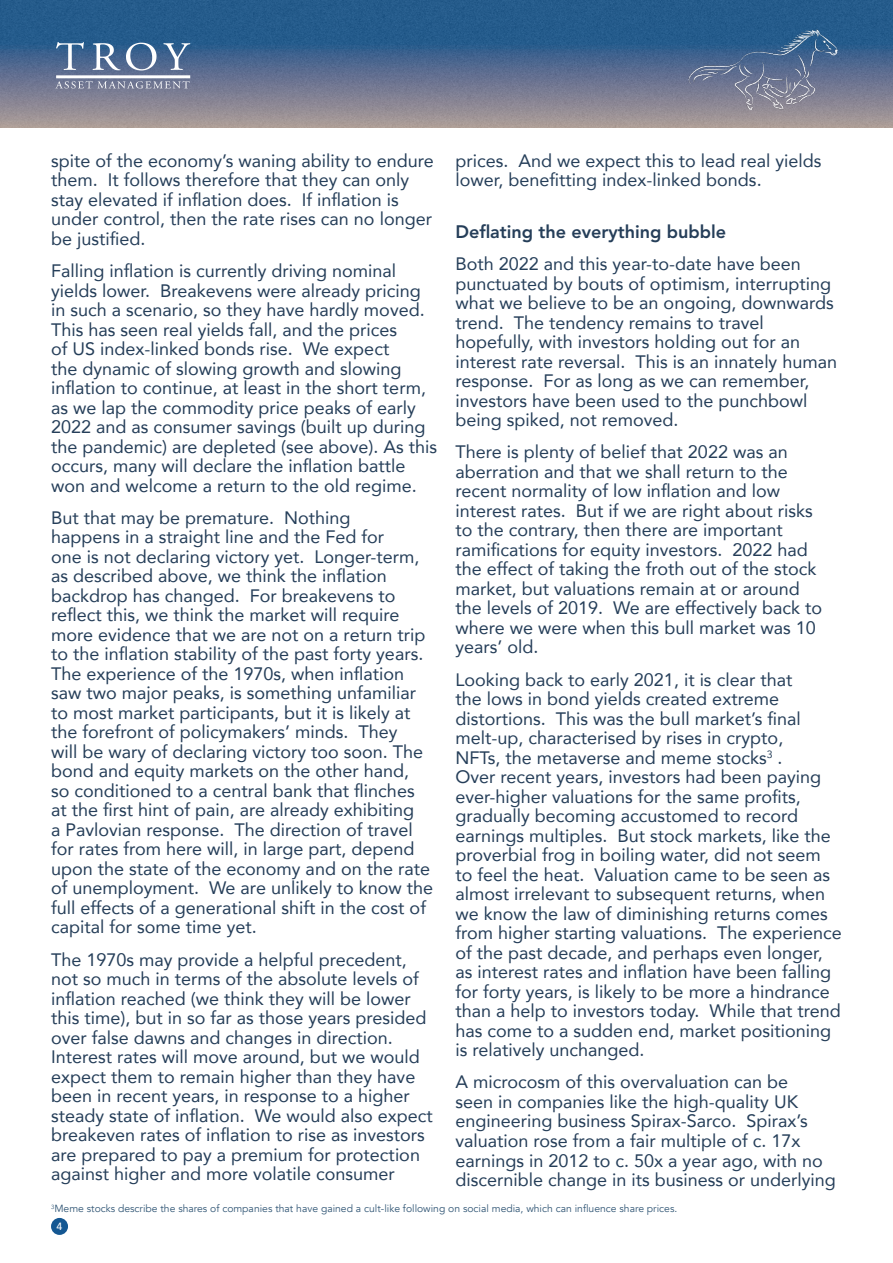
<style>
.page{position:relative;width:893px;height:1263px;background:#fff}
.page>*{position:absolute;margin:0;border:0;box-sizing:border-box;transform-origin:0 0}
.NL_copy{font:18px/19.5px "Avenir";color:#253e59}
.SubHeading_NL{font:800 18px "Avenir LT Std";color:#253e59}
.t1{font:500 10.5px "Avenir";color:#fff}
.Source_copy{font:10.35px "Avenir";color:#315675}
</style>
<div class="page">
<img style="left:0;top:0;width:893px;height:128px">
<img style="left:689px;top:30px;width:149px;height:80px">
<svg style="left:55px;top:42px;width:135px;height:47px;background:#7589a7"></svg>
<div style="left:51px;top:1218px;width:17px;height:17px;background:#145792;border-radius:50%"></div>
<p class="NL_copy" style="left:51px;top:150px;width:384px">spite of the economy’s waning ability to endure them. It follows therefore that they can only stay elevated if inflation does. If inflation is under control, then the rate rises can no longer be justified.</p>
<p class="NL_copy" style="left:51px;top:261px;width:388px">Falling inflation is currently driving nominal yields lower. Breakevens were already pricing in such a scenario, so they have hardly moved.<br>This has seen real yields fall, and the prices<br>of US index-linked bonds rise. We expect<br>the dynamic of slowing growth and slowing inflation to continue, at least in the short term, as we lap the commodity price peaks of early 2022 and as consumer savings (built up during the pandemic) are depleted (see above). As this occurs, many will declare the inflation battle won and welcome a return to the old regime.</p>
<p class="NL_copy" style="left:51px;top:507px;width:384px">But that may be premature. Nothing<br>happens in a straight line and the Fed for<br>one is not declaring victory yet. Longer-term, as described above, we think the inflation backdrop has changed. For breakevens to reflect this, we think the market will require more evidence that we are not on a return trip to the inflation stability of the past forty years.<br>The experience of the 1970s, when inflation saw two major peaks, is something unfamiliar to most market participants, but it is likely at the forefront of policymakers’ minds. They<br>will be wary of declaring victory too soon. The bond and equity markets on the other hand,<br>so conditioned to a central bank that flinches at the first hint of pain, are already exhibiting<br>a Pavlovian response. The direction of travel for rates from here will, in large part, depend upon the state of the economy and on the rate of unemployment. We are unlikely to know the full effects of a generational shift in the cost of capital for some time yet.</p>
<p class="NL_copy" style="left:51px;top:949px;width:383px">The 1970s may provide a helpful precedent, not so much in terms of the absolute levels of inflation reached (we think they will be lower this time), but in so far as those years presided over false dawns and changes in direction.<br>Interest rates will move around, but we would expect them to remain higher than they have been in recent years, in response to a higher steady state of inflation. We would also expect breakeven rates of inflation to rise as investors are prepared to pay a premium for protection against higher and more volatile consumer</p>
<p class="Source_copy" style="left:51px;top:1202px;width:628px"><sup>3</sup>Meme stocks describe the shares of companies that have gained a cult-like following on social media, which can influence share prices.</p>
<p class="NL_copy" style="left:455px;top:150px;width:367px">prices. And we expect this to lead real yields lower, benefitting index-linked bonds.</p>
<p class="SubHeading_NL" style="left:455px;top:221px;width:272px">Deflating the everything bubble</p>
<p class="NL_copy" style="left:455px;top:254px;width:383px">Both 2022 and this year-to-date have been punctuated by bouts of optimism, interrupting what we believe to be an ongoing, downwards trend. The tendency remains to travel hopefully, with investors holding out for an interest rate reversal. This is an innately human response. For as long as we can remember, investors have been used to the punchbowl being spiked, not removed.</p>
<p class="NL_copy" style="left:455px;top:442px;width:368px">There is plenty of belief that 2022 was an aberration and that we shall return to the recent normality of low inflation and low interest rates. But if we are right about risks to the contrary, then there are important ramifications for equity investors. 2022 had the effect of taking the froth out of the stock market, but valuations remain at or around the levels of 2019. We are effectively back to where we were when this bull market was 10 years’ old.</p>
<p class="NL_copy" style="left:455px;top:669px;width:388px">Looking back to early 2021, it is clear that<br>the lows in bond yields created extreme distortions. This was the bull market’s final melt-up, characterised by rises in crypto,<br>NFTs, the metaverse and meme stocks<sup>3</sup> .<br>Over recent years, investors had been paying ever-higher valuations for the same profits, gradually becoming accustomed to record earnings multiples. But stock markets, like the proverbial frog in boiling water, did not seem to feel the heat. Valuation came to be seen as almost irrelevant to subsequent returns, when we know the law of diminishing returns comes from higher starting valuations. The experience of the past decade, and perhaps even longer, as interest rates and inflation have been falling for forty years, is likely to be more a hindrance than a help to investors today. While that trend has come to a sudden end, market positioning is relatively unchanged.</p>
<p class="NL_copy" style="left:455px;top:1072px;width:382px">A microcosm of this overvaluation can be<br>seen in companies like the high-quality UK engineering business Spirax-Sarco. Spirax’s valuation rose from a fair multiple of c. 17x earnings in 2012 to c. 50x a year ago, with no discernible change in its business or underlying</p>
<p class="t1" style="left:57px;top:1217px;width:7px">4</p>
</div>
